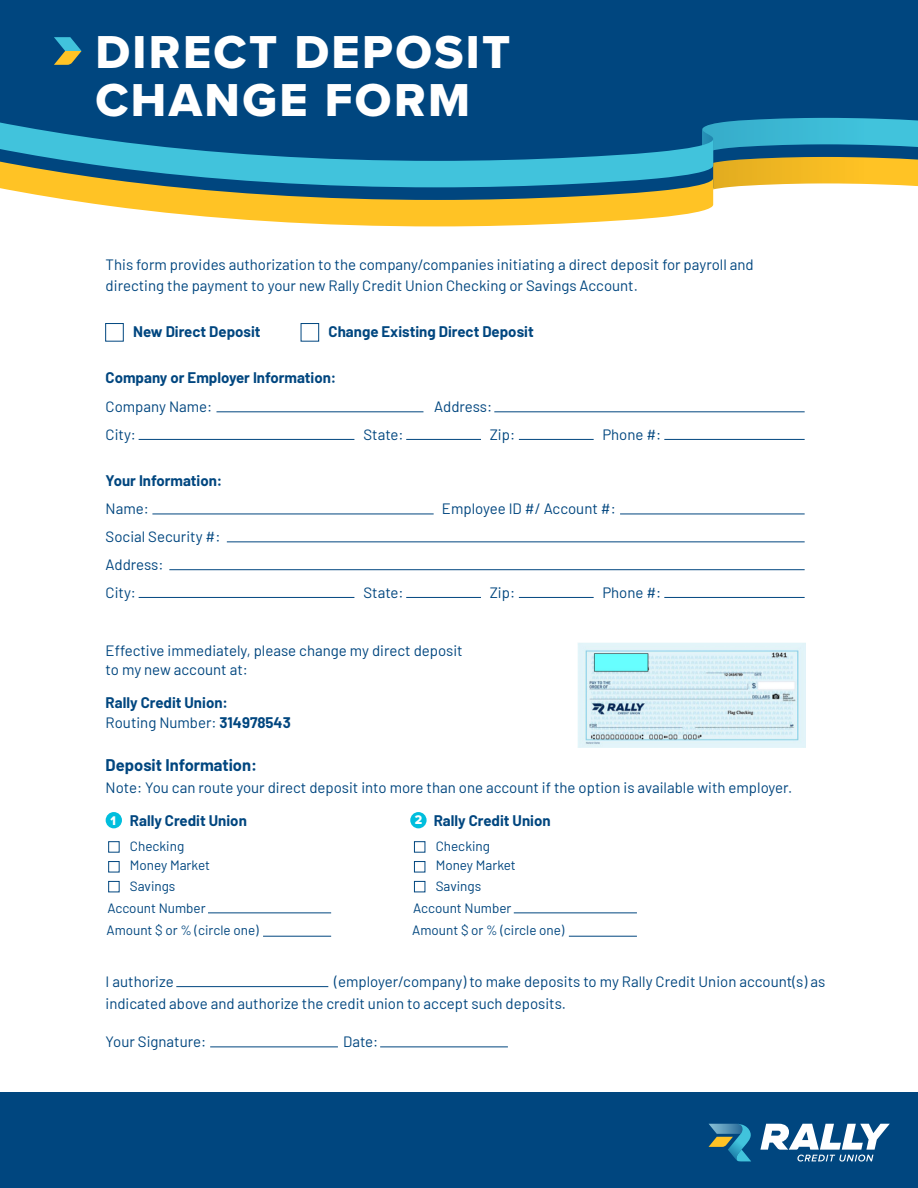
<style>
.page{position:relative;width:918px;height:1188px;background:#fff}
.page>*{position:absolute;margin:0;border:0;box-sizing:border-box;transform-origin:0 0}
.t1{font:47.85px/48px "Proxima Nova Extrabld";letter-spacing:.05em;color:#fff}
.t2{font:700 16.5px "Barlow";color:#00467f}
.t3{font:15px/22.5px "Barlow";color:#00467f}
.t4{font:700 15px/19.5px "Barlow";color:#00467f}
.t5{font:13.5px/21.9px "Barlow";color:#00467f}
.t6{font:13.05px "Proxima Nova Extrabld";color:#fff;scale:.94 1}
.s1{font-weight:400}
</style>
<div class="page">
<hr style="left:216px;top:411px;width:207px;height:1px;background:#00467f">
<hr style="left:494px;top:411px;width:311px;height:1px;background:#00467f">
<hr style="left:139px;top:439px;width:215px;height:1px;background:#00467f">
<hr style="left:406px;top:439px;width:75px;height:1px;background:#00467f">
<hr style="left:664px;top:439px;width:141px;height:1px;background:#00467f">
<hr style="left:519px;top:439px;width:75px;height:1px;background:#00467f">
<hr style="left:139px;top:597px;width:215px;height:1px;background:#00467f">
<hr style="left:176px;top:986px;width:152px;height:1px;background:#00467f">
<hr style="left:210px;top:1047px;width:128px;height:1px;background:#00467f">
<hr style="left:380px;top:1047px;width:128px;height:1px;background:#00467f">
<hr style="left:406px;top:597px;width:75px;height:1px;background:#00467f">
<hr style="left:208px;top:912px;width:123px;height:1px;background:#00467f">
<hr style="left:263px;top:936px;width:68px;height:1px;background:#00467f">
<hr style="left:664px;top:597px;width:141px;height:1px;background:#00467f">
<hr style="left:519px;top:597px;width:75px;height:1px;background:#00467f">
<hr style="left:152px;top:514px;width:282px;height:1px;background:#00467f">
<hr style="left:620px;top:514px;width:185px;height:1px;background:#00467f">
<hr style="left:227px;top:541px;width:578px;height:1px;background:#00467f">
<hr style="left:169px;top:569px;width:636px;height:1px;background:#00467f">
<img style="left:577px;top:643px;width:229px;height:105px">
<div style="left:0;top:0;width:918px;height:121px;background:#00467f"></div>
<svg style="left:0;top:187px;width:702px;height:39px;fill:#ffc325"></svg>
<svg style="left:0;top:121px;width:702px;height:66px;background:#257da0"></svg>
<svg style="left:702px;top:118px;width:216px;height:93px"></svg>
<svg style="left:54px;top:37px;width:28px;height:28px"></svg>
<div style="left:105px;top:323px;width:19px;height:19px;border:1px solid #00467f"></div>
<div style="left:108px;top:841px;width:12px;height:12px;border:1px solid #00467f"></div>
<div style="left:108px;top:861px;width:12px;height:11px;border:1px solid #00467f"></div>
<div style="left:108px;top:881px;width:12px;height:11px;border:1px solid #00467f"></div>
<div style="left:301px;top:323px;width:18px;height:19px;border:1px solid #00467f"></div>
<hr style="left:514px;top:912px;width:123px;height:1px;background:#00467f">
<hr style="left:569px;top:936px;width:68px;height:1px;background:#00467f">
<div style="left:414px;top:841px;width:11px;height:12px;border:1px solid #00467f"></div>
<div style="left:414px;top:861px;width:11px;height:11px;border:1px solid #00467f"></div>
<div style="left:414px;top:881px;width:11px;height:11px;border:1px solid #00467f"></div>
<div style="left:106px;top:812px;width:16px;height:16px;background:#00bedd;border-radius:50%"></div>
<div style="left:410px;top:812px;width:17px;height:16px;background:#00bedd;border-radius:50%"></div>
<div style="left:0;top:1093px;width:918px;height:95px;background:#00467f"></div>
<svg style="left:709px;top:1124px;width:42px;height:37px"></svg>
<svg style="left:760px;top:1124px;width:130px;height:38px"></svg>
<h1 class="t1" style="left:95px;top:27px;width:417px">DIRECT DEPOSIT<br>CHANGE FORM</h1>
<p class="t3" style="left:106px;top:253px;width:650px;line-height:21px">This form provides authorization to the company/companies initiating a direct deposit for payroll and directing the payment to your new Rally Credit Union Checking or Savings Account.</p>
<p class="t4" style="left:133px;top:321px;width:129px">New Direct Deposit</p>
<p class="t4" style="left:329px;top:321px;width:207px">Change Existing Direct Deposit</p>
<p class="t4" style="left:106px;top:367px;width:232px">Company or Employer Information:</p>
<p class="t3" style="left:106px;top:394px;width:108px">Company Name:</p>
<p class="t3" style="left:434px;top:394px;width:59px">Address:</p>
<p class="t3" style="left:106px;top:422px;width:32px">City:</p>
<p class="t3" style="left:364px;top:422px;width:42px">State:</p>
<p class="t3" style="left:490px;top:422px;width:27px">Zip:</p>
<p class="t3" style="left:602px;top:422px;width:60px">Phone #:</p>
<p class="t4" style="left:106px;top:470px;width:118px">Your Information:</p>
<p class="t3" style="left:106px;top:496px;width:45px">Name:</p>
<p class="t3" style="left:442px;top:496px;width:175px">Employee ID #/ Account #:</p>
<p class="t3" style="left:106px;top:522px;width:116px;line-height:27.9px">Social Security #:<br>Address:</p>
<p class="t3" style="left:106px;top:580px;width:32px">City:</p>
<p class="t3" style="left:364px;top:580px;width:42px">State:</p>
<p class="t3" style="left:490px;top:580px;width:27px">Zip:</p>
<p class="t3" style="left:602px;top:580px;width:60px">Phone #:</p>
<p class="t3" style="left:106px;top:640px;width:359px;line-height:19.5px">Effective immediately, please change my direct deposit to my new account at:</p>
<p class="t4" style="left:106px;top:692px;width:187px">Rally Credit Union:<br><span class="s1">Routing Number:</span> 314978543</p>
<p class="t2" style="left:106px;top:753px;width:153px">Deposit Information:</p>
<p class="t3" style="left:106px;top:776px;width:688px">Note: You can route your direct deposit into more than one account if the option is available with employer.</p>
<p class="t4" style="left:434px;top:810px;width:118px">Rally Credit Union</p>
<p class="t4" style="left:130px;top:810px;width:118px">Rally Credit Union</p>
<p class="t5" style="left:130px;top:835px;width:82px;line-height:19.6px">Checking<br>Money Market</p>
<p class="t5" style="left:107px;top:874px;width:154px;text-indent:23px">Savings<br>Account Number<br>Amount $ or % (circle one)</p>
<p class="t6" style="left:111px;top:810px;width:7px">1</p>
<p class="t6" style="left:415px;top:810px;width:9px">2</p>
<p class="t5" style="left:436px;top:835px;width:82px;line-height:19.6px">Checking<br>Money Market</p>
<p class="t5" style="left:412px;top:874px;width:154px;text-indent:23px">Savings<br>Account Number<br>Amount $ or % (circle one)</p>
<p class="t3" style="left:106px;top:969px;width:721px;text-indent:229px">(employer/company) to make deposits to my Rally Credit Union account(s) as indicated above and authorize the credit union to accept such deposits.</p>
<p class="t3" style="left:106px;top:1029px;width:102px">Your Signature:</p>
<p class="t3" style="left:343px;top:1029px;width:37px">Date:</p>
<p class="t3" style="left:106px;top:969px;width:70px">I authorize</p>
</div>
